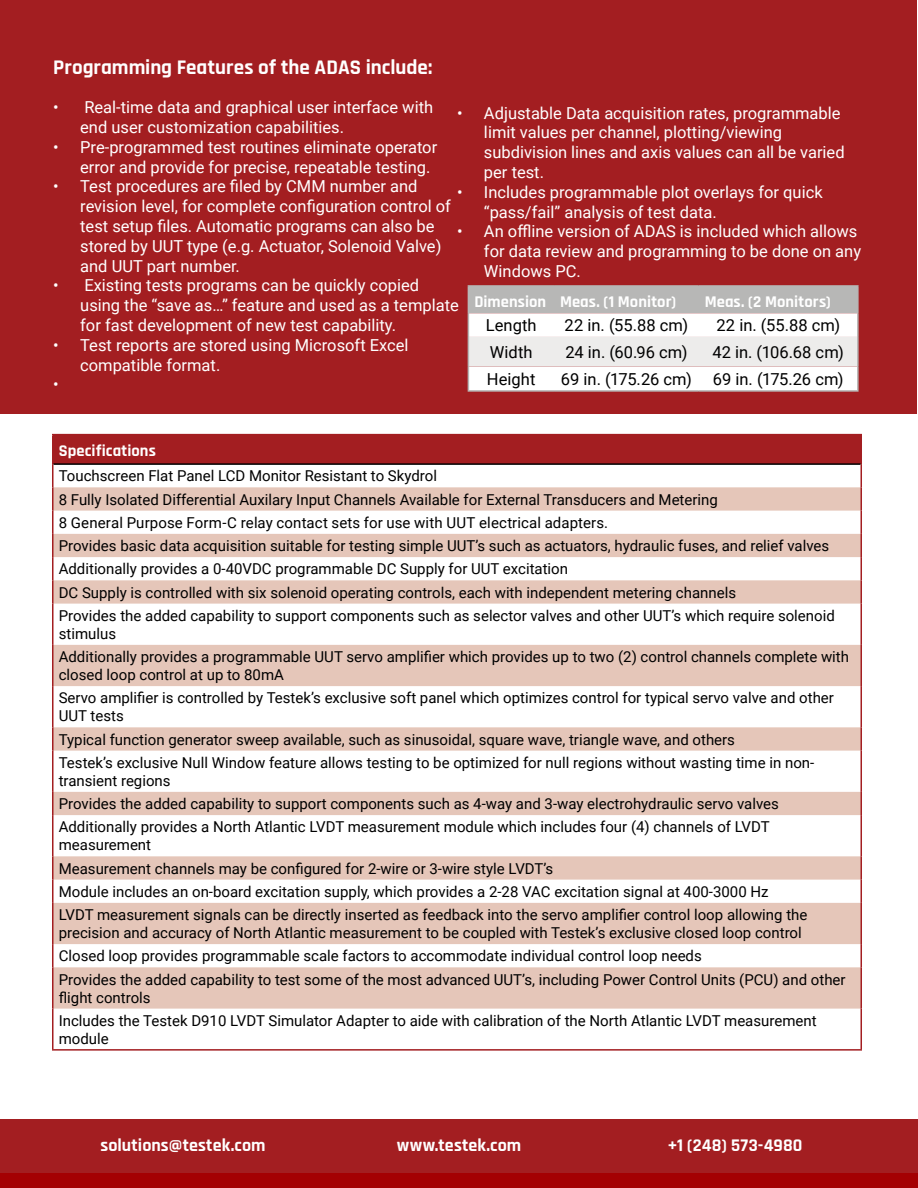
<style>
.page{position:relative;width:918px;height:1188px;background:#fff}
.page>*{position:absolute;margin:0;border:0;box-sizing:border-box;transform-origin:0 0}
.t1{font:700 21px "Rajdhani";color:#fff}
.t2{font:700 18px "Rajdhani";letter-spacing:.005em;color:#fff}
.t3{font:16.5px/19.8px "Roboto";color:#fff}
.t4{font:16.5px "Roboto";letter-spacing:.005em;color:#000}
.t5{font:700 16.5px "Rajdhani";letter-spacing:.005em;color:#fff}
.t6{font:15px/23.2px "Roboto";color:#000}
</style>
<div class="page">
<div style="left:0;top:1119px;width:918px;height:69px;background:#a31e21"></div>
<div style="left:0;top:1173px;width:918px;height:15px;background:#a40003"></div>
<div style="left:1px;top:0;width:916px;height:414px;background:#a31e21"></div>
<div style="left:53px;top:435px;width:808px;height:29px;background:#a31e21"></div>
<svg style="left:54px;top:487px;width:807px;height:522px"></svg>
<hr style="left:52px;top:434px;width:810px;height:1px;background:#a31e21">
<hr style="left:52px;top:435px;width:2px;height:29px;background:#a31e21">
<hr style="left:52px;top:464px;width:2px;height:23px;background:#a31e21">
<hr style="left:52px;top:487px;width:2px;height:24px;background:#a31e21">
<hr style="left:52px;top:511px;width:2px;height:23px;background:#a31e21">
<hr style="left:52px;top:534px;width:2px;height:23px;background:#a31e21">
<hr style="left:52px;top:557px;width:2px;height:23px;background:#a31e21">
<hr style="left:52px;top:580px;width:2px;height:24px;background:#a31e21">
<svg style="left:861px;top:435px;width:1px;height:169px"></svg>
<hr style="left:52px;top:604px;width:2px;height:41px;background:#a31e21">
<hr style="left:861px;top:604px;width:1px;height:41px;background:#a31e21">
<hr style="left:52px;top:645px;width:2px;height:41px;background:#a31e21">
<hr style="left:861px;top:645px;width:1px;height:41px;background:#a31e21">
<hr style="left:52px;top:686px;width:2px;height:41px;background:#a31e21">
<hr style="left:861px;top:686px;width:1px;height:41px;background:#a31e21">
<hr style="left:52px;top:727px;width:2px;height:24px;background:#a31e21">
<svg style="left:861px;top:727px;width:1px;height:24px"></svg>
<hr style="left:52px;top:751px;width:2px;height:41px;background:#a31e21">
<hr style="left:861px;top:751px;width:1px;height:41px;background:#a31e21">
<hr style="left:52px;top:792px;width:2px;height:23px;background:#a31e21">
<svg style="left:861px;top:792px;width:1px;height:23px"></svg>
<hr style="left:52px;top:815px;width:2px;height:41px;background:#a31e21">
<hr style="left:861px;top:815px;width:1px;height:41px;background:#a31e21">
<hr style="left:52px;top:856px;width:2px;height:24px;background:#a31e21">
<hr style="left:52px;top:880px;width:2px;height:23px;background:#a31e21">
<svg style="left:861px;top:856px;width:1px;height:47px"></svg>
<hr style="left:52px;top:903px;width:2px;height:41px;background:#a31e21">
<hr style="left:861px;top:903px;width:1px;height:41px;background:#a31e21">
<hr style="left:52px;top:944px;width:2px;height:23px;background:#a31e21">
<svg style="left:861px;top:944px;width:1px;height:23px"></svg>
<hr style="left:52px;top:967px;width:2px;height:42px;background:#a31e21">
<hr style="left:861px;top:967px;width:1px;height:42px;background:#a31e21">
<hr style="left:52px;top:1009px;width:2px;height:40px;background:#a31e21">
<hr style="left:861px;top:1009px;width:1px;height:40px;background:#a31e21">
<hr style="left:52px;top:1049px;width:810px;height:2px;background:#a31e21">
<hr style="left:54px;top:463px;width:807px;height:2px;background:#000">
<hr style="left:857px;top:313px;width:2px;height:24px;background:#b7b7b6">
<hr style="left:857px;top:337px;width:2px;height:30px;background:#b7b7b6">
<hr style="left:857px;top:367px;width:2px;height:23px;background:#b7b7b6">
<hr style="left:468px;top:390px;width:86px;height:2px;background:#b7b7b6">
<hr style="left:554px;top:390px;width:145px;height:2px;background:#b7b7b6">
<hr style="left:699px;top:390px;width:160px;height:2px;background:#b7b7b6">
<hr style="left:468px;top:285px;width:86px;height:2px;background:#b7b7b6">
<svg style="left:468px;top:286px;width:389px;height:105px;background:#e6e5e5"></svg>
<hr style="left:554px;top:285px;width:145px;height:2px;background:#b7b7b6">
<hr style="left:699px;top:285px;width:160px;height:2px;background:#b7b7b6">
<hr style="left:857px;top:287px;width:2px;height:26px;background:#b7b7b6">
<h1 class="t1" style="left:53px;top:54px;width:381px">Programming Features of the ADAS include:</h1>
<p class="t3" style="left:80px;top:97px;width:354px;text-indent:-27px">• Real-time data and graphical user interface with end user customization capabilities.</p>
<p class="t3" style="left:80px;top:136px;width:359px;text-indent:-27px">• Pre-programmed test routines eliminate operator error and provide for precise, repeatable testing.</p>
<p class="t3" style="left:80px;top:176px;width:372px;text-indent:-27px">• Test procedures are filed by CMM number and revision level, for complete configuration control of test setup files. Automatic programs can also be stored by UUT type (e.g. Actuator, Solenoid Valve) and UUT part number.</p>
<p class="t3" style="left:80px;top:275px;width:380px;text-indent:-27px">• Existing tests programs can be quickly copied using the “save as…” feature and used as a template for fast development of new test capability.</p>
<p class="t3" style="left:53px;top:334px;width:357px">• Test reports are stored using Microsoft Excel</p>
<p class="t3" style="left:80px;top:354px;width:142px">compatible format.</p>
<p class="t3" style="left:53px;top:374px;width:7px">•</p>
<p class="t3" style="left:484px;top:102px;width:362px;text-indent:-27px">• Adjustable Data acquisition rates, programmable limit values per channel, plotting/viewing subdivision lines and axis values can all be varied per test.</p>
<p class="t3" style="left:484px;top:181px;width:340px;text-indent:-27px">• Includes programmable plot overlays for quick “pass/fail” analysis of test data.</p>
<p class="t3" style="left:484px;top:221px;width:379px;text-indent:-27px">• An offline version of ADAS is included which allows for data review and programming to be done on any<br>Windows PC.</p>
<p class="t5" style="left:474px;top:292px;width:203px">Dimension Meas. (1 Monitor)</p>
<p class="t5" style="left:705px;top:292px;width:127px">Meas. (2 Monitors)</p>
<p class="t4" style="left:486px;top:314px;width:52px">Length</p>
<p class="t4" style="left:565px;top:314px;width:125px">22 in. (55.88 cm)</p>
<p class="t4" style="left:716px;top:314px;width:125px">22 in. (55.88 cm)</p>
<p class="t4" style="left:490px;top:341px;width:44px">Width</p>
<p class="t4" style="left:565px;top:341px;width:124px">24 in. (60.96 cm)</p>
<p class="t4" style="left:713px;top:341px;width:133px">42 in. (106.68 cm)</p>
<p class="t4" style="left:487px;top:367px;width:50px">Height</p>
<p class="t4" style="left:561px;top:367px;width:132px">69 in. (175.26 cm)</p>
<p class="t4" style="left:713px;top:367px;width:132px">69 in. (175.26 cm)</p>
<p class="t5" style="left:59px;top:441px;width:99px">Specifications</p>
<p class="t6" style="left:59px;top:464px;width:778px">Touchscreen Flat Panel LCD Monitor Resistant to Skydrol<br>8 Fully Isolated Differential Auxilary Input Channels Available for External Transducers and Metering<br>8 General Purpose Form-C relay contact sets for use with UUT electrical adapters.<br>Provides basic data acquisition suitable for testing simple UUT’s such as actuators, hydraulic fuses, and relief valves Additionally provides a 0-40VDC programmable DC Supply for UUT excitation<br>DC Supply is controlled with six solenoid operating controls, each with independent metering channels<br>Provides the added capability to support components such as selector valves and other UUT’s which require solenoid</p>
<p class="t6" style="left:59px;top:621px;width:792px">stimulus<br>Additionally provides a programmable UUT servo amplifier which provides up to two (2) control channels complete with</p>
<p class="t6" style="left:59px;top:663px;width:777px">closed loop control at up to 80mA<br>Servo amplifier is controlled by Testek’s exclusive soft panel which optimizes control for typical servo valve and other</p>
<p class="t6" style="left:59px;top:704px;width:757px">UUT tests<br>Typical function generator sweep available, such as sinusoidal, square wave, triangle wave, and others<br>Testek’s exclusive Null Window feature allows testing to be optimized for null regions without wasting time in non-</p>
<p class="t6" style="left:59px;top:768px;width:722px">transient regions<br>Provides the added capability to support components such as 4-way and 3-way electrohydraulic servo valves<br>Additionally provides a North Atlantic LVDT measurement module which includes four (4) channels of LVDT</p>
<p class="t6" style="left:59px;top:833px;width:750px">measurement<br>Measurement channels may be configured for 2-wire or 3-wire style LVDT’s<br>Module includes an on-board excitation supply, which provides a 2-28 VAC excitation signal at 400-3000 Hz<br>LVDT measurement signals can be directly inserted as feedback into the servo amplifier control loop allowing the</p>
<p class="t6" style="left:59px;top:921px;width:788px">precision and accuracy of North Atlantic measurement to be coupled with Testek’s exclusive closed loop control<br>Closed loop provides programmable scale factors to accommodate individual control loop needs<br>Provides the added capability to test some of the most advanced UUT’s, including Power Control Units (PCU) and other</p>
<p class="t6" style="left:59px;top:985px;width:759px">flight controls<br>Includes the Testek D910 LVDT Simulator Adapter to aide with calibration of the North Atlantic LVDT measurement</p>
<p class="t6" style="left:59px;top:1026px;width:52px">module</p>
<p class="t2" style="left:101px;top:1134px;width:166px">solutions@testek.com</p>
<p class="t2" style="left:397px;top:1134px;width:126px">www.testek.com</p>
<p class="t2" style="left:667px;top:1134px;width:137px">+1 (248) 573-4980</p>
</div>
